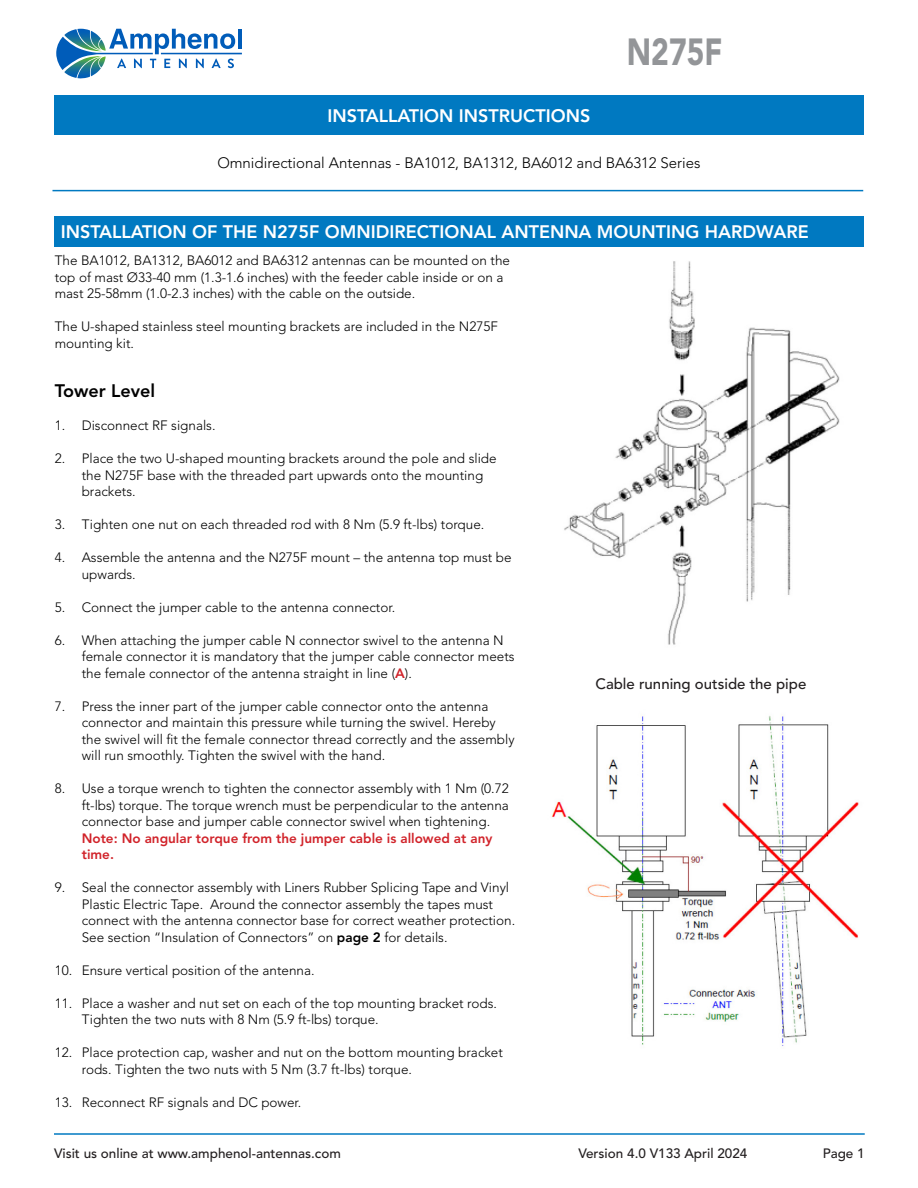
<style>
.page{position:relative;width:918px;height:1188px;background:#fff}
.page>*{position:absolute;margin:0;border:0;box-sizing:border-box;transform-origin:0 0}
.t1{font:900 37.5px "Avenir LT Std";color:#939598;scale:.8 1}
.t2{font:800 18px "Avenir LT Std";color:#fff}
.t3{font:800 18px "Avenir LT Std";color:#000}
.t4{font:300 15px "Avenir LT Std";color:#000}
.t5{font:500 15px "Avenir LT Std";color:#231f20}
.t6{font:300 13.5px/16.5px "Avenir LT Std";color:#000}
.t7{font:500 13.5px "Avenir LT Std";color:#231f20}
.s1{font-weight:800;color:#d1232a}
.s2{font-weight:800}
.s3{color:#fff}
</style>
<div class="page">
<div style="left:54px;top:216px;width:810px;height:30px;background:#0079c1"></div>
<div style="left:54px;top:95px;width:810px;height:40px;background:#0079c1"></div>
<hr style="left:52px;top:190px;width:811px;height:1px;background:#0079c1">
<hr style="left:54px;top:1133px;width:811px;height:2px;background:#0079c1">
<img style="left:551px;top:261px;width:308px;height:785px">
<hr style="left:238px;top:29px;width:4px;height:20px;background:#005cb9">
<svg style="left:56px;top:29px;width:179px;height:50px"></svg>
<hr style="left:161px;top:53px;width:81px;height:1px;background:#005cb9">
<p class="t1" style="left:627px;top:29px;width:121px">N275F</p>
<p class="t2" style="left:328px;top:105px;width:264px">INSTALLATION INSTRUCTIONS</p>
<p class="t4" style="left:217px;top:154px;width:485px">Omnidirectional Antennas - BA1012, BA1312, BA6012 and BA6312 Series</p>
<p class="t2" style="left:61px;top:221px;width:750px">INSTALLATION OF THE N275F OMNIDIRECTIONAL ANTENNA MOUNTING HARDWARE</p>
<p class="t6" style="left:55px;top:253px;width:457px">The BA1012, BA1312, BA6012 and BA6312 antennas can be mounted on the top of mast Ø33-40 mm (1.3-1.6 inches) with the feeder cable inside or on a mast 25-58mm (1.0-2.3 inches) with the cable on the outside.</p>
<p class="t6" style="left:55px;top:319px;width:445px">The U-shaped stainless steel mounting brackets are included in the N275F mounting kit.</p>
<p class="t3" style="left:55px;top:380px;width:102px">Tower Level</p>
<p class="t6" style="left:55px;top:418px;width:162px">1. Disconnect RF signals.</p>
<p class="t6" style="left:82px;top:451px;width:416px;text-indent:-27px">2. Place the two U-shaped mounting brackets around the pole and slide the N275F base with the threaded part upwards onto the mounting brackets.</p>
<p class="t6" style="left:55px;top:517px;width:431px">3. Tighten one nut on each threaded rod with 8 Nm (5.9 ft-lbs) torque.</p>
<p class="t6" style="left:82px;top:550px;width:431px;text-indent:-27px">4. Assemble the antenna and the N275F mount – the antenna top must be upwards.</p>
<p class="t6" style="left:55px;top:599px;width:342px">5. Connect the jumper cable to the antenna connector.</p>
<p class="t6" style="left:82px;top:632px;width:434px;text-indent:-27px">6. When attaching the jumper cable N connector swivel to the antenna N female connector it is mandatory that the jumper cable connector meets the female connector of the antenna straight in line (<span class="s1">A</span>).</p>
<p class="t6" style="left:82px;top:698px;width:434px;text-indent:-27px">7. Press the inner part of the jumper cable connector onto the antenna connector and maintain this pressure while turning the swivel. Hereby the swivel will fit the female connector thread correctly and the assembly will run smoothly. Tighten the swivel with the hand.</p>
<p class="t6" style="left:82px;top:781px;width:429px;text-indent:-27px">8. Use a torque wrench to tighten the connector assembly with 1 Nm (0.72 ft-lbs) torque. The torque wrench must be perpendicular to the antenna connector base and jumper cable connector swivel when tightening.<br><span class="s1">Note: No angular torque from the jumper cable is allowed at any time.</span></p>
<p class="t6" style="left:82px;top:880px;width:435px;text-indent:-27px">9. Seal the connector assembly with Liners Rubber Splicing Tape and Vinyl Plastic Electric Tape. Around the connector assembly the tapes must connect with the antenna connector base for correct weather protection.<br>See section “Insulation of Connectors” on <span class="s2">page 2</span> for details.</p>
<p class="t6" style="left:55px;top:962px;width:261px">10. Ensure vertical position of the antenna.</p>
<p class="t6" style="left:82px;top:995px;width:417px;text-indent:-27px">11. Place a washer and nut set on each of the top mounting bracket rods.<br>Tighten the two nuts with 8 Nm (5.9 ft-lbs) torque.</p>
<p class="t6" style="left:82px;top:1045px;width:423px;text-indent:-27px">12. Place protection cap, washer and nut on the bottom mounting bracket rods. Tighten the two nuts with 5 Nm (3.7 ft-lbs) torque.</p>
<p class="t6" style="left:55px;top:1094px;width:328px">13. Reconnect RF signals and DC power.<span class="s3">o-lbs) torque.</span></p>
<p class="t7" style="left:54px;top:1146px;width:288px">Visit us online at www.amphenol-antennas.com</p>
<p class="t7" style="left:578px;top:1146px;width:171px">Version 4.0 V133 April 2024</p>
<p class="t7" style="left:823px;top:1146px;width:44px">Page 1</p>
<p class="t5" style="left:595px;top:675px;width:212px">Cable running outside the pipe</p>
</div>
